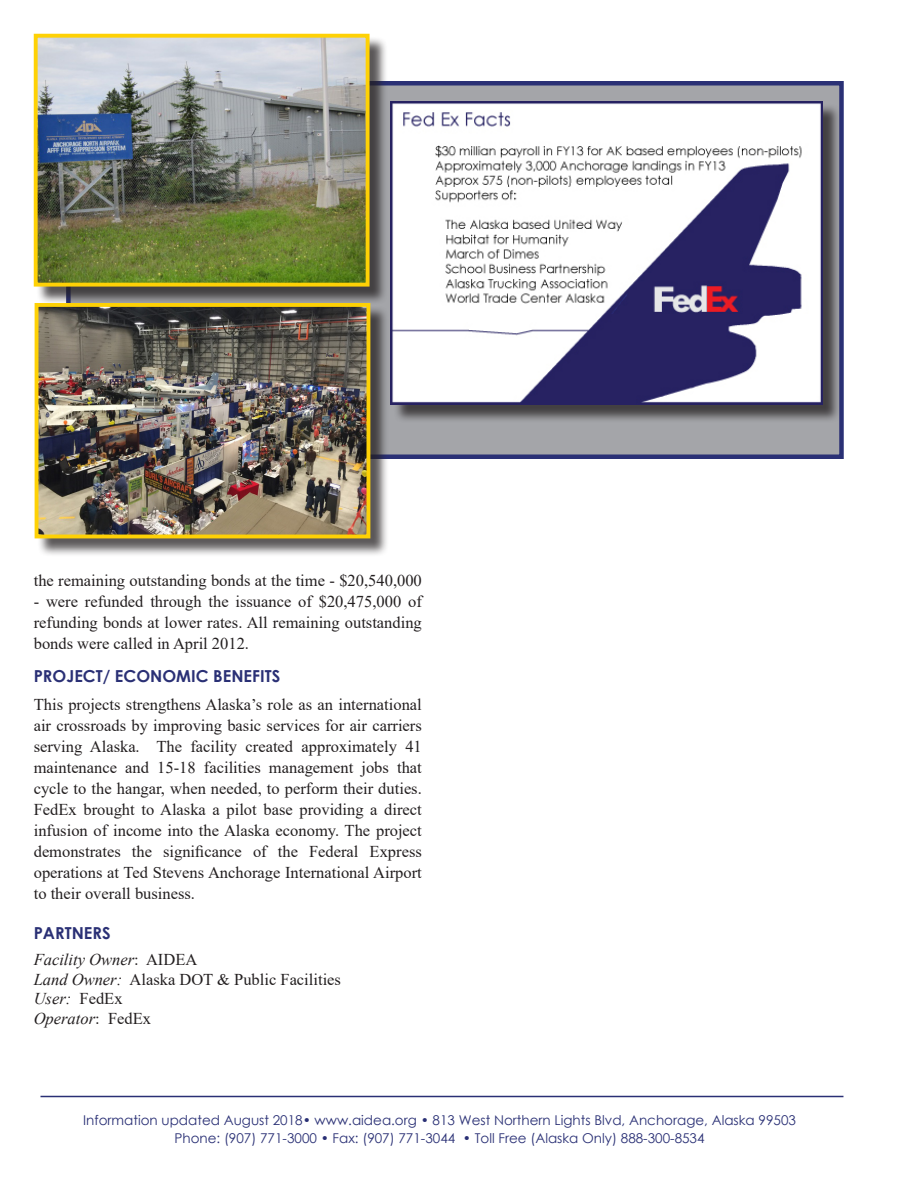
<style>
.page{position:relative;width:918px;height:1188px;background:#fff}
.page>*{position:absolute;margin:0;border:0;box-sizing:border-box;transform-origin:0 0}
.main_text{font:16.5px/21px "Times New Roman";color:#231f20;text-align:justify}
.Partner_list{font:italic 16.5px "Times New Roman";color:#231f20}
.Partner_list-2{font:16.5px "Times New Roman";color:#231f20}
.subtitile{font:700 16.5px "Century Gothic";color:#2a3075}
.t1{font:13.5px/18px "Century Gothic";color:#2a3075;text-align:center}
.s1{font-style:normal}
.s2{font-style:italic}
</style>
<div class="page">
<hr style="left:40px;top:1096px;width:803px;height:1px;background:#2a3075">
<div style="left:66px;top:81px;width:778px;height:378px;background:#a4a5a9;border:4px solid #2a3075"></div>
<div style="left:393px;top:104px;width:448px;height:320px;background:#231f20;opacity:.75"></div>
<img style="left:391px;top:101px;width:432px;height:304px">
<div style="left:36px;top:36px;width:352px;height:269px;background:#231f20;opacity:.75"></div>
<img style="left:39px;top:39px;width:326px;height:243px">
<div style="left:34px;top:34px;width:336px;height:253px;border:4px solid #fed105"></div>
<div style="left:37px;top:305px;width:352px;height:252px;background:#231f20;opacity:.75"></div>
<img style="left:40px;top:308px;width:325px;height:225px">
<div style="left:35px;top:303px;width:335px;height:235px;border:4px solid #fed105"></div>
<p class="main_text" style="left:34px;top:569px;width:390px">the remaining outstanding bonds at the time - $20,540,000</p>
<p class="main_text" style="left:34px;top:590px;width:390px">- were refunded through the issuance of $20,475,000 of refunding bonds at lower rates. All remaining outstanding bonds were called in April 2012.</p>
<p class="subtitile" style="left:34px;top:664px;width:248px">PROJECT/ ECONOMIC BENEFITS</p>
<p class="main_text" style="left:34px;top:694px;width:390px">This projects strengthens Alaska’s role as an international air crossroads by improving basic services for air carriers serving Alaska. The facility created approximately 41 maintenance and 15-18 facilities management jobs that cycle to the hangar, when needed, to perform their duties.<br>FedEx brought to Alaska a pilot base providing a direct infusion of income into the Alaska economy. The project demonstrates the significance of the Federal Express operations at Ted Stevens Anchorage International Airport to their overall business.</p>
<p class="subtitile" style="left:34px;top:921px;width:78px">PARTNERS</p>
<p class="Partner_list" style="left:34px;top:948px;width:165px">Facility Owner<span class="s1">: AIDEA</span></p>
<p class="Partner_list-2" style="left:34px;top:968px;width:309px"><span class="s2">Land Owner:</span> Alaska DOT &amp; Public Facilities</p>
<p class="Partner_list" style="left:34px;top:987px;width:90px">User: <span class="s1">FedEx</span></p>
<p class="Partner_list" style="left:34px;top:1007px;width:119px">Operator<span class="s1">: FedEx</span></p>
<p class="t1" style="left:83px;top:1111px;width:714px">Information updated August 2018• www.aidea.org • 813 West Northern Lights Blvd, Anchorage, Alaska 99503<br>Phone: (907) 771-3000 • Fax: (907) 771-3044 • Toll Free (Alaska Only) 888-300-8534</p>
</div>
